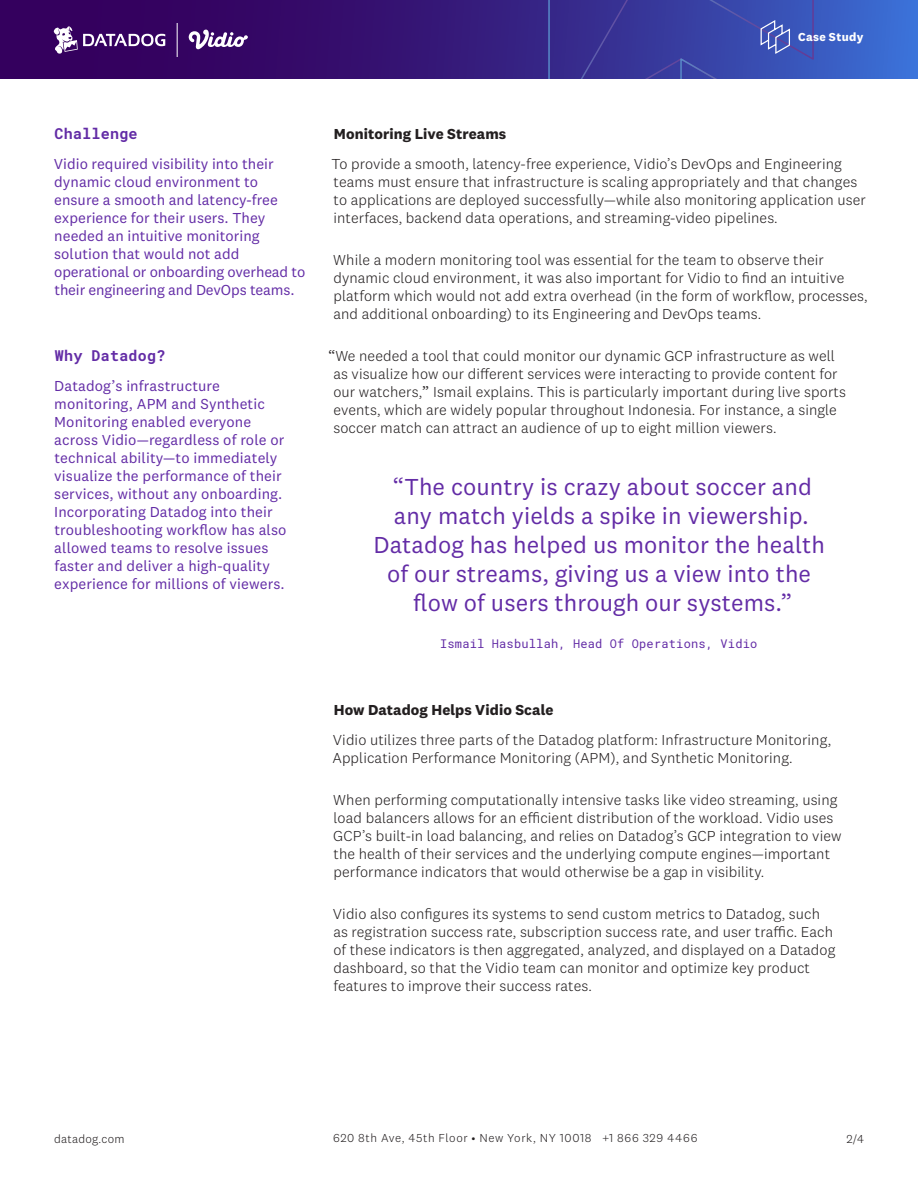
<style>
.page{position:relative;width:918px;height:1188px;background:#fff}
.page>*{position:absolute;margin:0;border:0;box-sizing:border-box;transform-origin:0 0}
.Quote__main_body{font:24px/28.8px "National 2";letter-spacing:.005em;color:#632ca6;text-align:center}
.BODY{font:300 15px/18px "National 2";letter-spacing:.005em;color:#231f20}
.SIDE_BAR-BODY{font:15px/18px "National 2";letter-spacing:.005em;color:#632ca6}
.SUBTITLE{font:700 15px "National 2";letter-spacing:.005em;color:#231f20}
.SIDE_BAR-HEADER{font:700 15px "Roboto Mono";letter-spacing:.02em;color:#632ca6}
.t1{font:300 12px "National 2";letter-spacing:.05em;color:#231f20}
.Name_title_co{font:12px "Roboto Mono";letter-spacing:.02em;color:#632ca6}
.t2{font:300 12px "National 2";letter-spacing:.02em;color:#231f20}
.t3{font:700 12px "National 2";letter-spacing:.03em;color:#fff}
.s1{font-weight:400}
</style>
<div class="page">
<svg style="left:0;top:0;width:918px;height:79px;background:#351c7c"></svg>
<svg style="left:54px;top:26px;width:111px;height:28px"></svg>
<hr style="left:177px;top:23px;width:1px;height:34px;background:#fff">
<svg style="left:547px;top:0;width:268px;height:79px;background:#3a40a2"></svg>
<svg style="left:189px;top:29px;width:59px;height:21px"></svg>
<p class="t3" style="left:798px;top:30px;width:67px">Case Study</p>
<p class="SIDE_BAR-HEADER" style="left:54px;top:123px;width:85px">Challenge</p>
<p class="SIDE_BAR-BODY" style="left:54px;top:155px;width:253px">Vidio required visibility into their dynamic cloud environment to ensure a smooth and latency-free experience for their users. They needed an intuitive monitoring solution that would not add operational or onboarding overhead to their engineering and DevOps teams.</p>
<p class="SIDE_BAR-HEADER" style="left:55px;top:345px;width:112px">Why Datadog?</p>
<p class="SIDE_BAR-BODY" style="left:54px;top:377px;width:234px">Datadog’s infrastructure monitoring, APM and Synthetic Monitoring enabled everyone across Vidio—regardless of role or technical ability—to immediately visualize the performance of their services, without any onboarding.<br>Incorporating Datadog into their troubleshooting workflow has also allowed teams to resolve issues faster and deliver a high-quality experience for millions of viewers.</p>
<p class="SUBTITLE" style="left:334px;top:124px;width:174px">Monitoring Live Streams</p>
<p class="BODY" style="left:331px;top:155px;width:536px">To provide a smooth, latency-free experience, Vidio’s DevOps and Engineering teams must ensure that infrastructure is scaling appropriately and that changes to applications are deployed successfully—while also monitoring application user interfaces, backend data operations, and streaming-video pipelines.</p>
<p class="BODY" style="left:333px;top:251px;width:536px">While a modern monitoring tool was essential for the team to observe their dynamic cloud environment, it was also important for Vidio to find an intuitive platform which would not add extra overhead (in the form of workflow, processes, and additional onboarding) to its Engineering and DevOps teams.</p>
<p class="BODY" style="left:333px;top:347px;width:514px;text-indent:-5px"><span class="s1">“</span>We needed a tool that could monitor our dynamic GCP infrastructure as well as visualize how our different services were interacting to provide content for our watchers,<span class="s1">”</span> Ismail explains. This is particularly important during live sports events, which are widely popular throughout Indonesia. For instance, a single soccer match can attract an audience of up to eight million viewers.</p>
<p class="Quote__main_body" style="left:373px;top:473px;width:453px">“The country is crazy about soccer and any match yields a spike in viewership.<br>Datadog has helped us monitor the health of our streams, giving us a view into the flow of users through our systems.”</p>
<p class="Name_title_co" style="left:440px;top:635px;width:319px">Ismail Hasbullah, Head Of Operations, Vidio</p>
<p class="SUBTITLE" style="left:334px;top:700px;width:221px">How Datadog Helps Vidio Scale</p>
<p class="BODY" style="left:332px;top:731px;width:500px">Vidio utilizes three parts of the Datadog platform: Infrastructure Monitoring,<br>Application Performance Monitoring (APM), and Synthetic Monitoring.</p>
<p class="BODY" style="left:333px;top:791px;width:510px">When performing computationally intensive tasks like video streaming, using load balancers allows for an efficient distribution of the workload. Vidio uses GCP’s built-in load balancing, and relies on Datadog’s GCP integration to view the health of their services and the underlying compute engines—important performance indicators that would otherwise be a gap in visibility.</p>
<p class="BODY" style="left:333px;top:905px;width:504px">Vidio also configures its systems to send custom metrics to Datadog, such as registration success rate, subscription success rate, and user traffic. Each of these indicators is then aggregated, analyzed, and displayed on a Datadog dashboard, so that the Vidio team can monitor and optimize key product features to improve their success rates.</p>
<p class="t2" style="left:54px;top:1132px;width:72px">datadog.com</p>
<p class="t1" style="left:333px;top:1131px;width:366px">620 8th Ave, 45th Floor • New York, NY 10018 +1 866 329 4466</p>
<p class="t1" style="left:846px;top:1132px;width:19px">2/4</p>
</div>
